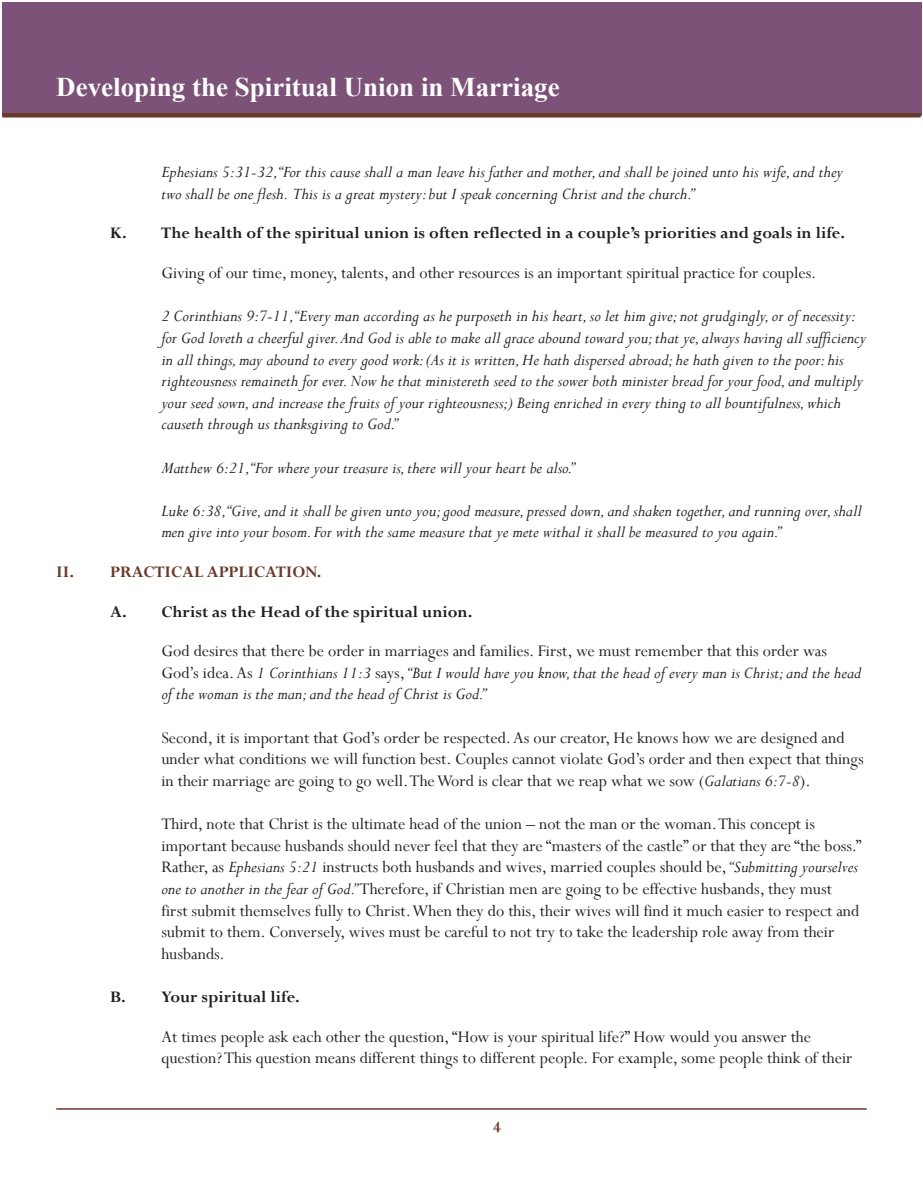
<style>
.page{position:relative;width:923px;height:1193px;background:#fff}
.page>*{position:absolute;margin:0;border:0;box-sizing:border-box;transform-origin:0 0}
.t1{font:700 27px "Times New Roman";color:#fff}
.Main_Body{font:18px/21.6px "Perpetua";color:#231f20}
.Scripture{font:italic 18px/21.6px "Perpetua";color:#231f20}
.Main_Body-2{font:italic 18px/21.6px "Perpetua";color:#231f20}
.Sub_Headers__A__B__C{font:700 18px "Perpetua";color:#231f20}
.Headers__I__II__III{font:700 18px "Perpetua";color:#683a2a}
.s1{font-style:normal}
.s2{font-style:italic}
</style>
<div class="page">
<div style="left:2px;top:2px;width:919px;height:113px;background:#7c5278"></div>
<hr style="left:56px;top:1108px;width:810px;height:1px;background:#683a2a">
<hr style="left:2px;top:113px;width:918px;height:4px;background:#683a2a">
<h1 class="t1" style="left:56px;top:68px;width:505px">Developing the Spiritual Union in Marriage</h1>
<p class="Scripture" style="left:161px;top:161px;width:683px">Ephesians 5:31-32,“For this cause shall a man leave his father and mother, and shall be joined unto his wife, and they two shall be one flesh. This is a great mystery: but I speak concerning Christ and the church.”</p>
<p class="Sub_Headers__A__B__C" style="left:110px;top:222px;width:736px">K. The health of the spiritual union is often reflected in a couple’s priorities and goals in life.</p>
<p class="Main_Body" style="left:161px;top:262px;width:656px">Giving of our time, money, talents, and other resources is an important spiritual practice for couples.</p>
<p class="Scripture" style="left:161px;top:305px;width:706px">2 Corinthians 9:7-11,“Every man according as he purposeth in his heart, so let him give; not grudgingly, or of necessity: for God loveth a cheerful giver. And God is able to make all grace abound toward you; that ye, always having all sufficiency in all things, may abound to every good work: (As it is written, He hath dispersed abroad; he hath given to the poor: his righteousness remaineth for ever. Now he that ministereth seed to the sower both minister bread for your food, and multiply your seed sown, and increase the fruits of your righteousness;) Being enriched in every thing to all bountifulness, which causeth through us thanksgiving to God.”</p>
<p class="Scripture" style="left:161px;top:456px;width:415px">Matthew 6:21,“For where your treasure is, there will your heart be also.”</p>
<p class="Scripture" style="left:161px;top:499px;width:702px">Luke 6:38,“Give, and it shall be given unto you; good measure, pressed down, and shaken together, and running over, shall men give into your bosom. For with the same measure that ye mete withal it shall be measured to you again.”</p>
<p class="Headers__I__II__III" style="left:56px;top:560px;width:267px">II. PRACTICAL APPLICATION.</p>
<p class="Sub_Headers__A__B__C" style="left:110px;top:600px;width:363px">A. Christ as the Head of the spiritual union.</p>
<p class="Main_Body-2" style="left:161px;top:639px;width:701px"><span class="s1">God desires that there be order in marriages and families. First, we must remember that this order was<br>God’s idea. As</span> 1 Corinthians 11:3 <span class="s1">says,</span> “But I would have you know, that the head of every man is Christ; and the head of the woman is the man; and the head of Christ is God.”</p>
<p class="Main_Body" style="left:161px;top:726px;width:704px">Second, it is important that God’s order be respected. As our creator, He knows how we are designed and under what conditions we will function best. Couples cannot violate God’s order and then expect that things in their marriage are going to go well. The Word is clear that we reap what we sow (<span class="s2">Galatians 6:7-8</span>).</p>
<p class="Main_Body" style="left:161px;top:812px;width:701px">Third, note that Christ is the ultimate head of the union – not the man or the woman. This concept is important because husbands should never feel that they are “masters of the castle” or that they are “the boss.” Rather, as <span class="s2">Ephesians 5:21</span> instructs both husbands and wives, married couples should be, <span class="s2">“Submitting yourselves one to another in the fear of God.”</span> Therefore, if Christian men are going to be effective husbands, they must first submit themselves fully to Christ. When they do this, their wives will find it much easier to respect and submit to them. Conversely, wives must be careful to not try to take the leadership role away from their husbands.</p>
<p class="Sub_Headers__A__B__C" style="left:110px;top:985px;width:191px">B. Your spiritual life.</p>
<p class="Main_Body" style="left:161px;top:1025px;width:692px">At times people ask each other the question, “How is your spiritual life?” How would you answer the question? This question means different things to different people. For example, some people think of their</p>
<p class="Headers__I__II__III" style="left:493px;top:1115px;width:10px">4</p>
</div>
